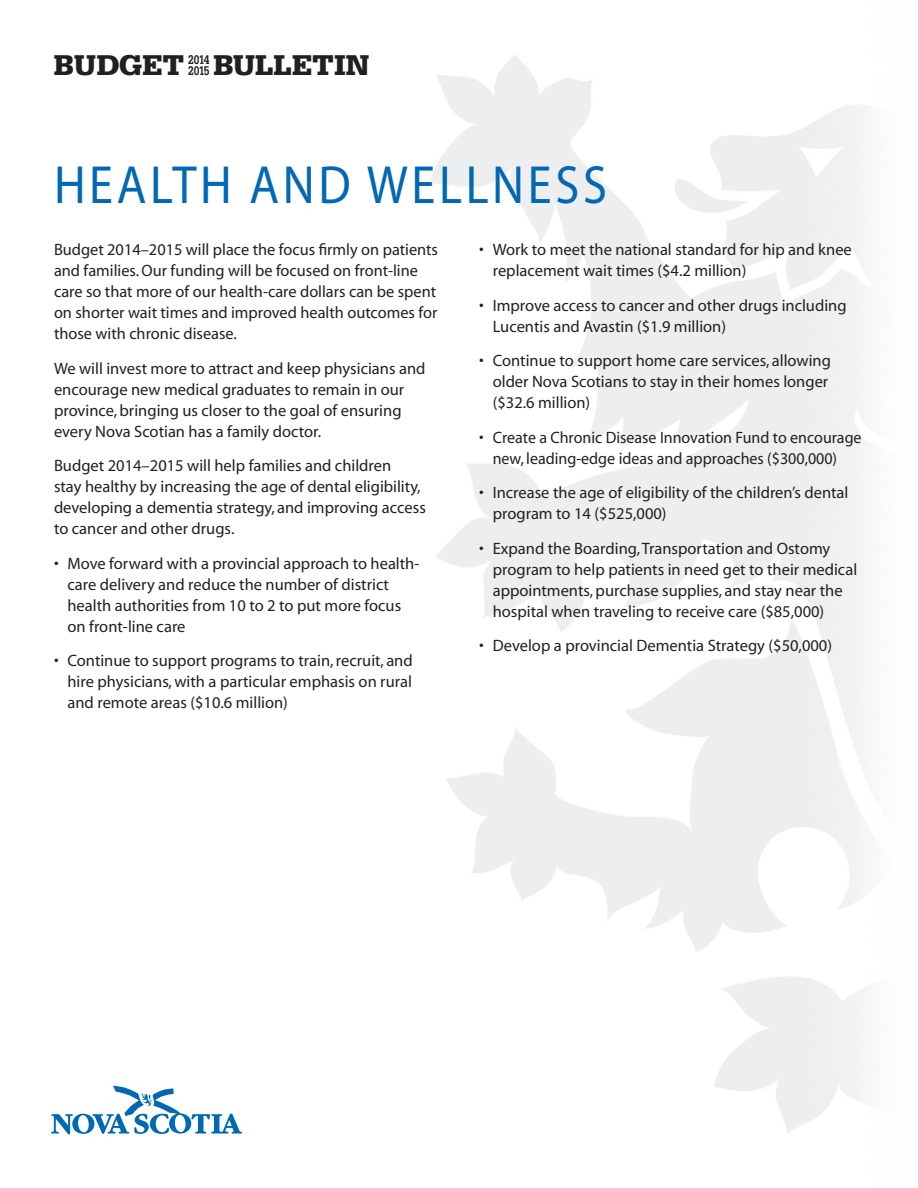
<style>
.page{position:relative;width:918px;height:1188px;background:#fff}
.page>*{position:absolute;margin:0;border:0;box-sizing:border-box;transform-origin:0 0}
.t1{font:54px "Myriad";letter-spacing:.075em;color:#0168b3;scale:.9 1}
.t2{font:900 30.3px "Serifa";color:#231f20}
.t3{font:16.5px/21px "Myriad";color:#231f20}
.t4{font:700 13.35px/11.1px "Serifa";letter-spacing:-.06em;color:#231f20;scale:.77 1}
</style>
<div class="page">
<svg style="left:51px;top:1085px;width:191px;height:49px"></svg>
<h2 class="t2" style="left:54px;top:47px;width:132px">BUDGET</h2>
<p class="t4" style="left:188px;top:54px;width:29px">2014<br>2015</p>
<h2 class="t2" style="left:214px;top:47px;width:157px">BULLETIN</h2>
<h1 class="t1" style="left:54px;top:158px;width:616px">HEALTH AND WELLNESS</h1>
<p class="t3" style="left:54px;top:240px;width:386px">Budget 2014–2015 will place the focus firmly on patients and families. Our funding will be focused on front-line care so that more of our health-care dollars can be spent on shorter wait times and improved health outcomes for those with chronic disease.</p>
<p class="t3" style="left:54px;top:359px;width:373px">We will invest more to attract and keep physicians and encourage new medical graduates to remain in our province, bringing us closer to the goal of ensuring every Nova Scotian has a family doctor.</p>
<p class="t3" style="left:54px;top:456px;width:373px">Budget 2014–2015 will help families and children<br>stay healthy by increasing the age of dental eligibility, developing a dementia strategy, and improving access to cancer and other drugs.</p>
<p class="t3" style="left:67px;top:554px;width:354px;text-indent:-13px">• Move forward with a provincial approach to health&shy;care delivery and reduce the number of district health authorities from 10 to 2 to put more focus on front-line care</p>
<p class="t3" style="left:67px;top:651px;width:347px;text-align:justify;text-indent:-13px">• Continue to support programs to train, recruit, and hire physicians, with a particular emphasis on rural and remote areas ($10.6 million)</p>
<p class="t3" style="left:493px;top:240px;width:361px;text-indent:-13px">• Work to meet the national standard for hip and knee replacement wait times ($4.2 million)</p>
<p class="t3" style="left:493px;top:296px;width:355px;text-indent:-13px">• Improve access to cancer and other drugs including<br>Lucentis and Avastin ($1.9 million)</p>
<p class="t3" style="left:493px;top:351px;width:340px;text-indent:-13px">• Continue to support home care services, allowing older Nova Scotians to stay in their homes longer ($32.6 million)</p>
<p class="t3" style="left:493px;top:428px;width:370px;text-indent:-13px">• Create a Chronic Disease Innovation Fund to encourage new, leading-edge ideas and approaches ($300,000)</p>
<p class="t3" style="left:493px;top:483px;width:357px;text-indent:-13px">• Increase the age of eligibility of the children’s dental program to 14 ($525,000)</p>
<p class="t3" style="left:493px;top:539px;width:366px;text-indent:-13px">• Expand the Boarding, Transportation and Ostomy program to help patients in need get to their medical appointments, purchase supplies, and stay near the hospital when traveling to receive care ($85,000)</p>
<p class="t3" style="left:479px;top:636px;width:354px">• Develop a provincial Dementia Strategy ($50,000)</p>
</div>
